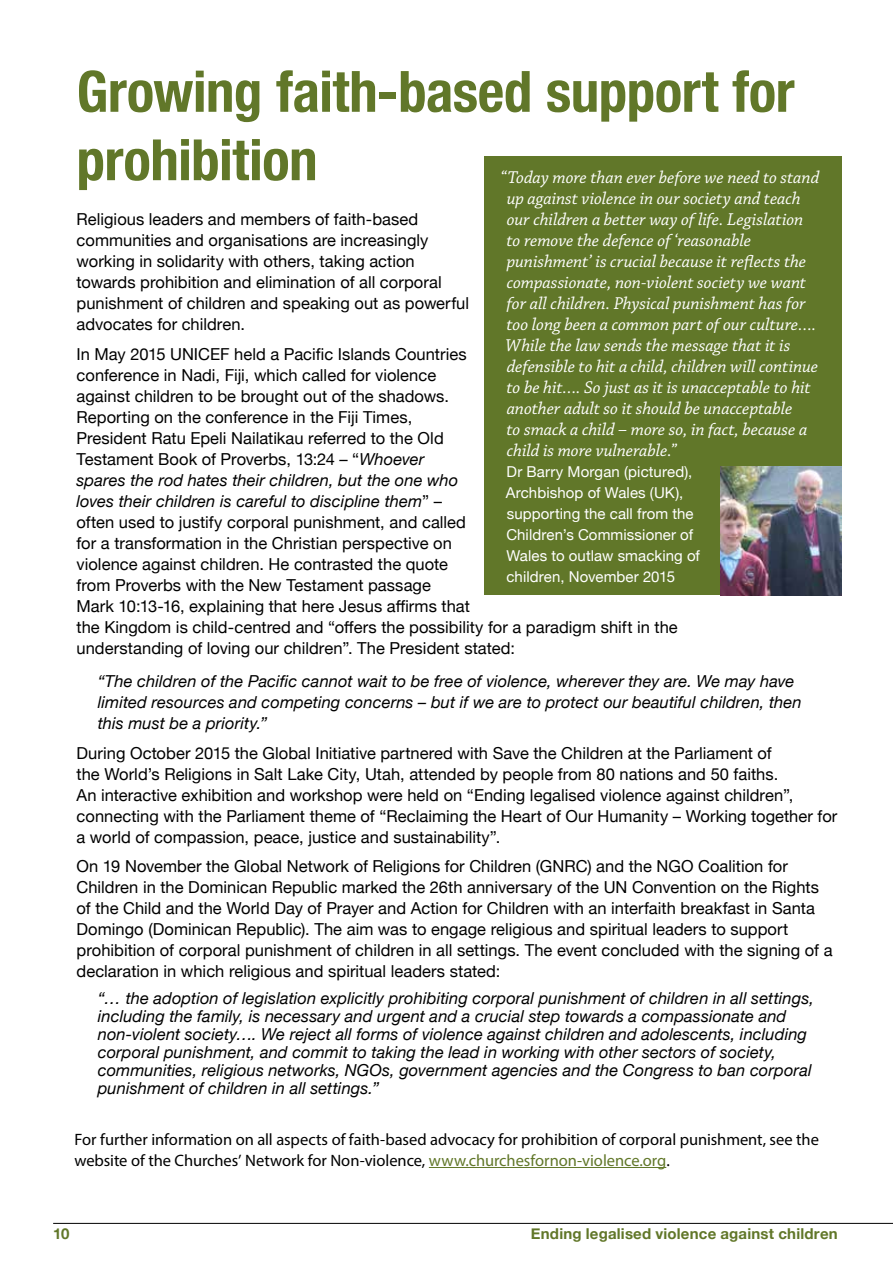
<style>
.page{position:relative;width:893px;height:1263px;background:#fff}
.page>*{position:absolute;margin:0;border:0;box-sizing:border-box;transform-origin:0 0}
.t1{font:700 condensed 57px/68.4px "Helvetica Neue";letter-spacing:-.01em;color:#617729}
.t2{font:italic 18px/21px "Chaparral Pro";letter-spacing:-.005em;color:#fff}
.t3{font:16.5px/21px "Helvetica Neue";color:#000}
.t4{font:italic 16.5px/18px "Helvetica Neue";letter-spacing:.005em;color:#000}
.t5{font:16.5px/21px "Myriad Pro";letter-spacing:-.005em;color:#000}
.t6{font:15px/21px "Helvetica Neue";letter-spacing:.005em;color:#fff}
.t7{font:700 15px "Helvetica Neue";letter-spacing:.015em;color:#617729}
.s1{font-style:italic}
.s2{color:#617729}
</style>
<div class="page">
<hr style="left:53px;top:1223px;width:840px;height:1px;background:#000">
<div style="left:485px;top:157px;width:357px;height:438px;background:#617729"></div>
<img style="left:721px;top:466px;width:121px;height:129px">
<hr style="left:429px;top:1167px;width:237px;height:1px;background:#617729">
<h1 class="t1" style="left:77px;top:53px;width:720px">Growing faith-based support for prohibition</h1>
<p class="t3" style="left:77px;top:210px;width:394px">Religious leaders and members of faith-based communities and organisations are increasingly working in solidarity with others, taking action towards prohibition and elimination of all corporal punishment of children and speaking out as powerful advocates for children.</p>
<p class="t3" style="left:77px;top:344px;width:603px">In May 2015 UNICEF held a Pacific Islands Countries<br>conference in Nadi, Fiji, which called for violence<br>against children to be brought out of the shadows.<br>Reporting on the conference in the Fiji Times,<br>President Ratu Epeli Nailatikau referred to the Old<br>Testament Book of Proverbs, 13:24 – “<span class="s1">Whoever<br>spares the rod hates their children, but the one who<br>loves their children is careful to discipline them</span>” –<br>often used to justify corporal punishment, and called<br>for a transformation in the Christian perspective on<br>violence against children. He contrasted the quote<br>from Proverbs with the New Testament passage<br>Mark 10:13-16, explaining that here Jesus affirms that<br>the Kingdom is child-centred and “offers the possibility for a paradigm shift in the understanding of loving our children”. The President stated:</p>
<p class="t4" style="left:98px;top:672px;width:705px;line-height:21px">“The children of the Pacific cannot wait to be free of violence, wherever they are. We may have limited resources and competing concerns – but if we are to protect our beautiful children, then this must be a priority.”</p>
<p class="t3" style="left:77px;top:743px;width:762px">During October 2015 the Global Initiative partnered with Save the Children at the Parliament of<br>the World’s Religions in Salt Lake City, Utah, attended by people from 80 nations and 50 faiths.<br>An interactive exhibition and workshop were held on “Ending legalised violence against children”, connecting with the Parliament theme of “Reclaiming the Heart of Our Humanity – Working together for a world of compassion, peace, justice and sustainability”.</p>
<p class="t3" style="left:77px;top:857px;width:757px">On 19 November the Global Network of Religions for Children (GNRC) and the NGO Coalition for Children in the Dominican Republic marked the 26th anniversary of the UN Convention on the Rights of the Child and the World Day of Prayer and Action for Children with an interfaith breakfast in Santa Domingo (Dominican Republic). The aim was to engage religious and spiritual leaders to support prohibition of corporal punishment of children in all settings. The event concluded with the signing of a declaration in which religious and spiritual leaders stated:</p>
<p class="t4" style="left:98px;top:990px;width:718px">“… the adoption of legislation explicitly prohibiting corporal punishment of children in all settings, including the family, is necessary and urgent and a crucial step towards a compassionate and non-violent society…. We reject all forms of violence against children and adolescents, including corporal punishment, and commit to taking the lead in working with other sectors of society, communities, religious networks, NGOs, government agencies and the Congress to ban corporal punishment of children in all settings.”</p>
<p class="t2" style="left:501px;top:168px;width:320px">“Today more than ever before we need to stand up against violence in our society and teach our children a better way of life. Legislation<br>to remove the defence of ‘reasonable punishment’ is crucial because it reflects the compassionate, non-violent society we want for all children. Physical punishment has for too long been a common part of our culture….<br>While the law sends the message that it is defensible to hit a child, children will continue to be hit…. So just as it is unacceptable to hit another adult so it should be unacceptable<br>to smack a child – more so, in fact, because a child is more vulnerable.”</p>
<p class="t6" style="left:506px;top:462px;width:196px">Dr Barry Morgan (pictured),<br>Archbishop of Wales (UK), supporting the call from the<br>Children’s Commissioner of<br>Wales to outlaw smacking of children, November 2015</p>
<p class="t5" style="left:74px;top:1128px;width:746px">For further information on all aspects of faith-based advocacy for prohibition of corporal punishment, see the website of the Churches’ Network for Non-violence, <span class="s2">www.churchesfornon-violence.org</span>.</p>
<p class="t7" style="left:53px;top:1222px;width:18px">10</p>
<p class="t7" style="left:531px;top:1222px;width:308px">Ending legalised violence against children</p>
</div>
